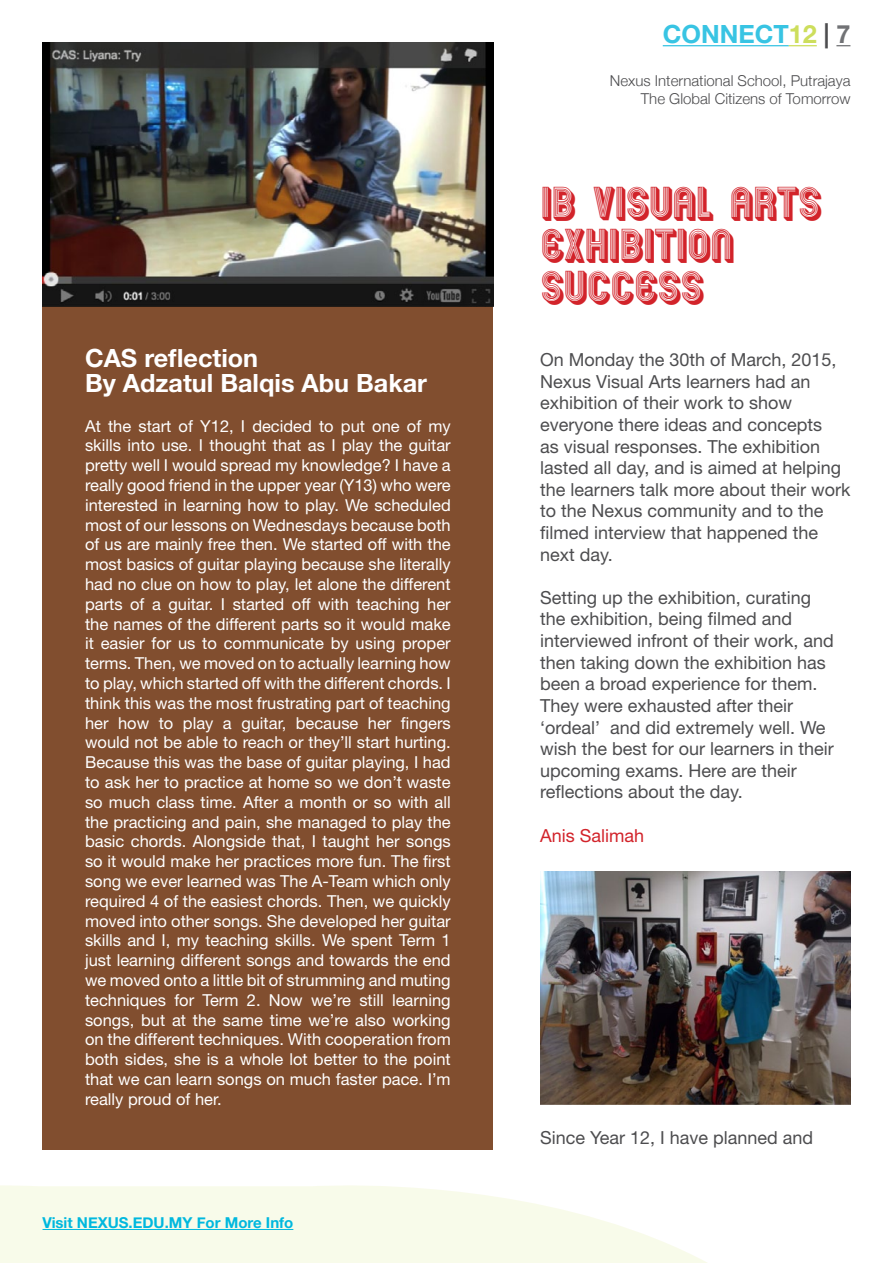
<style>
.page{position:relative;width:893px;height:1263px;background:#fff}
.page>*{position:absolute;margin:0;border:0;box-sizing:border-box;transform-origin:0 0}
.t1{font:42px/42px "Mexcellent 3 D";color:#d2232a}
.t2{font:700 25.2px/25.2px "Helvetica Neue LT Std";color:#fff}
.t3{font:700 25.2px "Helvetica Neue LT Std";color:#38c4e3}
.t4{font:18px/21.6px "Helvetica Neue LT Std";color:#4d4d4f}
.t5{font:18px "Helvetica Neue LT Std";color:#d2232a}
.t6{font:16.5px/19.8px "Helvetica Neue LT Std";color:#fff;text-align:justify}
.t7{font:300 15px/18px "Helvetica Neue";color:#4d4d4f;text-align:right}
.t8{font:700 15px "Helvetica Neue";color:#00b8de}
.s1{color:#cdde5c}
.s2{color:#4d4d4f}
.s3{color:#717275}
</style>
<div class="page">
<svg style="left:0;top:1185px;width:707px;height:78px;fill:#f8fbea"></svg>
<hr style="left:43px;top:1229px;width:250px;height:1px;background:#00b8de">
<hr style="left:663px;top:45px;width:126px;height:1px;background:#38c4e3">
<svg style="left:789px;top:45px;width:28px;height:1px"></svg>
<svg style="left:836px;top:45px;width:14px;height:1px"></svg>
<div style="left:43px;top:306px;width:450px;height:843px;background:#814e2f"></div>
<img style="left:43px;top:43px;width:450px;height:263px">
<img style="left:540px;top:872px;width:310px;height:232px">
<h2 class="t2" style="left:85px;top:345px;width:344px">CAS reflection<br>By Adzatul Balqis Abu Bakar</h2>
<p class="t6" style="left:85px;top:415px;width:367px">At the start of Y12, I decided to put one of my skills into use. I thought that as I play the guitar pretty well I would spread my knowledge? I have a really good friend in the upper year (Y13) who were interested in learning how to play. We scheduled most of our lessons on Wednesdays because both of us are mainly free then. We started off with the most basics of guitar playing because she literally had no clue on how to play, let alone the different parts of a guitar. I started off with teaching her the names of the different parts so it would make it easier for us to communicate by using proper terms. Then, we moved on to actually learning how to play, which started off with the different chords. I think this was the most frustrating part of teaching her how to play a guitar, because her fingers would not be able to reach or they’ll start hurting.<br>Because this was the base of guitar playing, I had to ask her to practice at home so we don’t waste so much class time. After a month or so with all the practicing and pain, she managed to play the basic chords. Alongside that, I taught her songs so it would make her practices more fun. The first song we ever learned was The A-Team which only required 4 of the easiest chords. Then, we quickly moved into other songs. She developed her guitar skills and I, my teaching skills. We spent Term 1 just learning different songs and towards the end we moved onto a little bit of strumming and muting techniques for Term 2. Now we’re still learning songs, but at the same time we’re also working on the different techniques. With cooperation from both sides, she is a whole lot better to the point that we can learn songs on much faster pace. I’m really proud of her.</p>
<p class="t8" style="left:43px;top:1211px;width:252px">Visit NEXUS.EDU.MY For More Info</p>
<h2 class="t3" style="left:663px;top:19px;width:189px">CONNECT<span class="s1">12</span> <span class="s2">|</span> <span class="s3">7</span></h2>
<p class="t7" style="left:610px;top:71px;width:242px">Nexus International School, Putrajaya<br>The Global Citizens of Tomorrow</p>
<h1 class="t1" style="left:540px;top:183px;width:282px">IB VISUAL ARTS<br>EXHIBITION<br>SUCCESS</h1>
<p class="t4" style="left:540px;top:349px;width:312px">On Monday the 30th of March, 2015,<br>Nexus Visual Arts learners had an exhibition of their work to show everyone there ideas and concepts<br>as visual responses. The exhibition lasted all day, and is aimed at helping the learners talk more about their work to the Nexus community and to the filmed interview that happened the next day.</p>
<p class="t4" style="left:540px;top:586px;width:295px">Setting up the exhibition, curating the exhibition, being filmed and interviewed infront of their work, and then taking down the exhibition has been a broad experience for them.<br>They were exhausted after their ‘ordeal’ and did extremely well. We wish the best for our learners in their upcoming exams. Here are their reflections about the day.</p>
<p class="t5" style="left:540px;top:824px;width:106px">Anis Salimah</p>
<p class="t4" style="left:540px;top:1126px;width:275px">Since Year 12, I have planned and</p>
</div>
